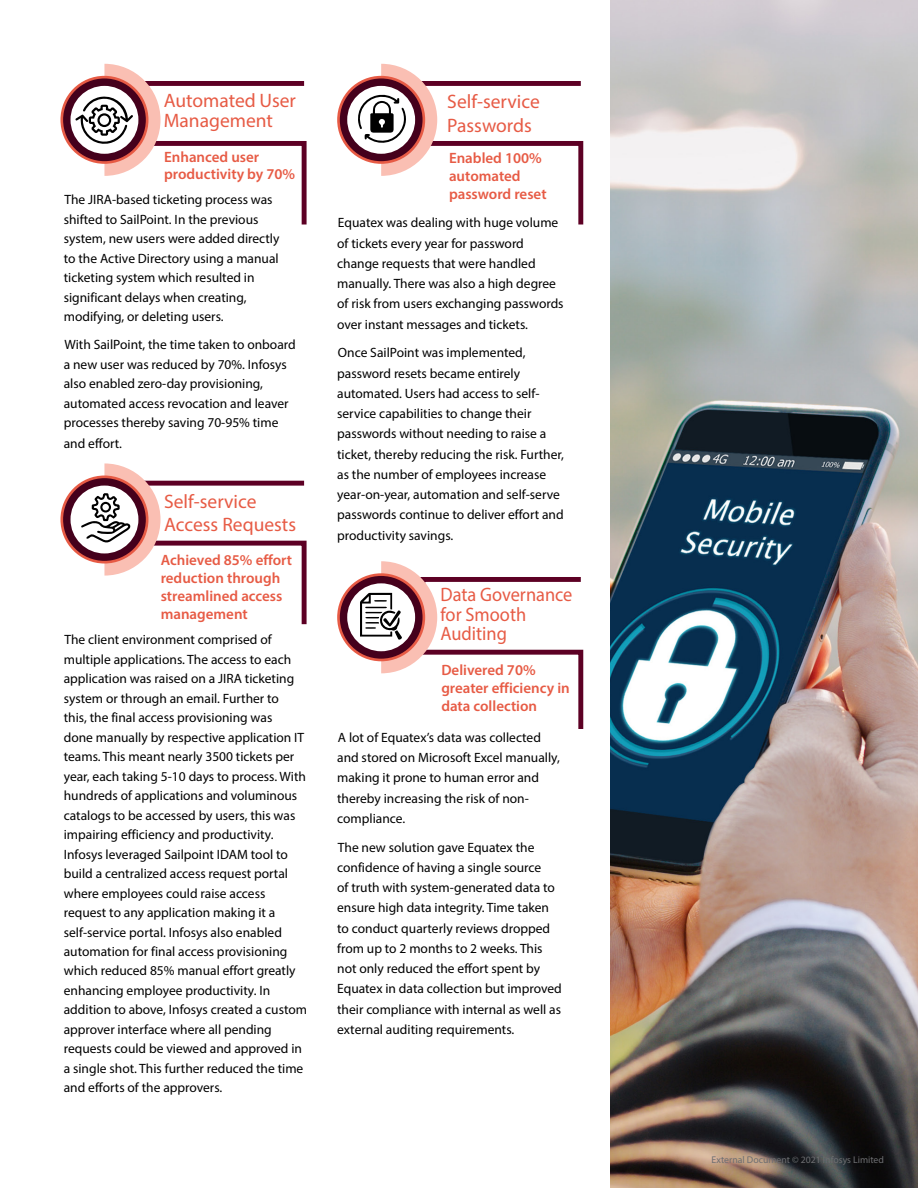
<style>
.page{position:relative;width:918px;height:1188px;background:#fff}
.page>*{position:absolute;margin:0;border:0;box-sizing:border-box;transform-origin:0 0}
.t1{font:19.5px/23.4px "Myriad Pro";color:#e75b45}
.t2{font:19.5px/19.5px "Myriad Pro";color:#e75b45;scale:.94 1}
.t3{font:600 15px/18px "Myriad Pro";color:#e75b45}
.t4{font:13.5px/19.5px "Myriad Pro";color:#000}
.t5{font:9.75px "Myriad Pro";color:#6d6e71}
</style>
<div class="page">
<img style="left:611px;top:0;width:307px;height:1188px">
<svg style="left:60px;top:76px;width:88px;height:88px"></svg>
<svg style="left:60px;top:476px;width:88px;height:88px"></svg>
<svg style="left:337px;top:76px;width:88px;height:88px"></svg>
<svg style="left:337px;top:573px;width:88px;height:88px"></svg>
<svg style="left:63px;top:78px;width:83px;height:83px"></svg>
<svg style="left:63px;top:478px;width:83px;height:83px"></svg>
<div style="left:340px;top:78px;width:83px;height:83px;background:#45001c;border-radius:50%"></div>
<div style="left:340px;top:576px;width:83px;height:83px;background:#45001c;border-radius:50%"></div>
<div style="left:71px;top:486px;width:67px;height:67px;background:#fff;border-radius:50%"></div>
<div style="left:347px;top:86px;width:68px;height:68px;background:#fff;border-radius:50%"></div>
<div style="left:347px;top:583px;width:68px;height:68px;background:#fff;border-radius:50%"></div>
<svg style="left:75px;top:64px;width:232px;height:161px"></svg>
<svg style="left:81px;top:463px;width:226px;height:162px"></svg>
<svg style="left:356px;top:64px;width:228px;height:161px"></svg>
<svg style="left:360px;top:561px;width:224px;height:168px"></svg>
<h1 class="t1" style="left:164px;top:91px;width:134px;line-height:19.5px">Automated User<br>Management</h1>
<p class="t3" style="left:164px;top:149px;width:133px;line-height:16.5px">Enhanced user productivity by 70%</p>
<p class="t4" style="left:64px;top:190px;width:217px">The JIRA-based ticketing process was shifted to SailPoint. In the previous system, new users were added directly to the Active Directory using a manual ticketing system which resulted in significant delays when creating, modifying, or deleting users.</p>
<p class="t4" style="left:64px;top:335px;width:233px">With SailPoint, the time taken to onboard a new user was reduced by 70%. Infosys also enabled zero-day provisioning, automated access revocation and leaver processes thereby saving 70-95% time</p>
<p class="t4" style="left:64px;top:434px;width:60px">and effort.</p>
<h1 class="t1" style="left:164px;top:489px;width:134px">Self-service<br>Access Requests</h1>
<p class="t3" style="left:161px;top:551px;width:133px">Achieved 85% effort reduction through streamlined access management</p>
<p class="t4" style="left:64px;top:630px;width:245px">The client environment comprised of multiple applications. The access to each application was raised on a JIRA ticketing system or through an email. Further to<br>this, the final access provisioning was<br>done manually by respective application IT teams. This meant nearly 3500 tickets per year, each taking 5-10 days to process. With hundreds of applications and voluminous catalogs to be accessed by users, this was impairing efficiency and productivity.<br>Infosys leveraged Sailpoint IDAM tool to build a centralized access request portal where employees could raise access request to any application making it a self-service portal. Infosys also enabled automation for final access provisioning which reduced 85% manual effort greatly enhancing employee productivity. In addition to above, Infosys created a custom approver interface where all pending requests could be viewed and approved in a single shot. This further reduced the time and efforts of the approvers.</p>
<h1 class="t1" style="left:447px;top:90px;width:94px">Self-service<br>Passwords</h1>
<p class="t3" style="left:449px;top:148px;width:99px">Enabled 100% automated password reset</p>
<p class="t4" style="left:337px;top:212px;width:228px;line-height:20.2px">Equatex was dealing with huge volume of tickets every year for password change requests that were handled manually. There was also a high degree of risk from users exchanging passwords over instant messages and tickets.</p>
<p class="t4" style="left:337px;top:342px;width:228px;line-height:20.2px">Once SailPoint was implemented, password resets became entirely automated. Users had access to self&shy;service capabilities to change their passwords without needing to raise a ticket, thereby reducing the risk. Further, as the number of employees increase year-on-year, automation and self-serve passwords continue to deliver effort and productivity savings.</p>
<h1 class="t2" style="left:441px;top:585px;width:142px">Data Governance for Smooth<br>Auditing</h1>
<p class="t3" style="left:441px;top:660px;width:130px">Delivered 70% greater efficiency in data collection</p>
<p class="t4" style="left:337px;top:727px;width:224px;line-height:20.2px">A lot of Equatex’s data was collected and stored on Microsoft Excel manually, making it prone to human error and thereby increasing the risk of non&shy;compliance.</p>
<p class="t4" style="left:337px;top:837px;width:226px;line-height:20.2px">The new solution gave Equatex the confidence of having a single source<br>of truth with system-generated data to ensure high data integrity. Time taken to conduct quarterly reviews dropped from up to 2 months to 2 weeks. This not only reduced the effort spent by Equatex in data collection but improved their compliance with internal as well as external auditing requirements.</p>
<p class="t5" style="left:712px;top:1154px;width:174px">External Document © 2021 Infosys Limited</p>
</div>
